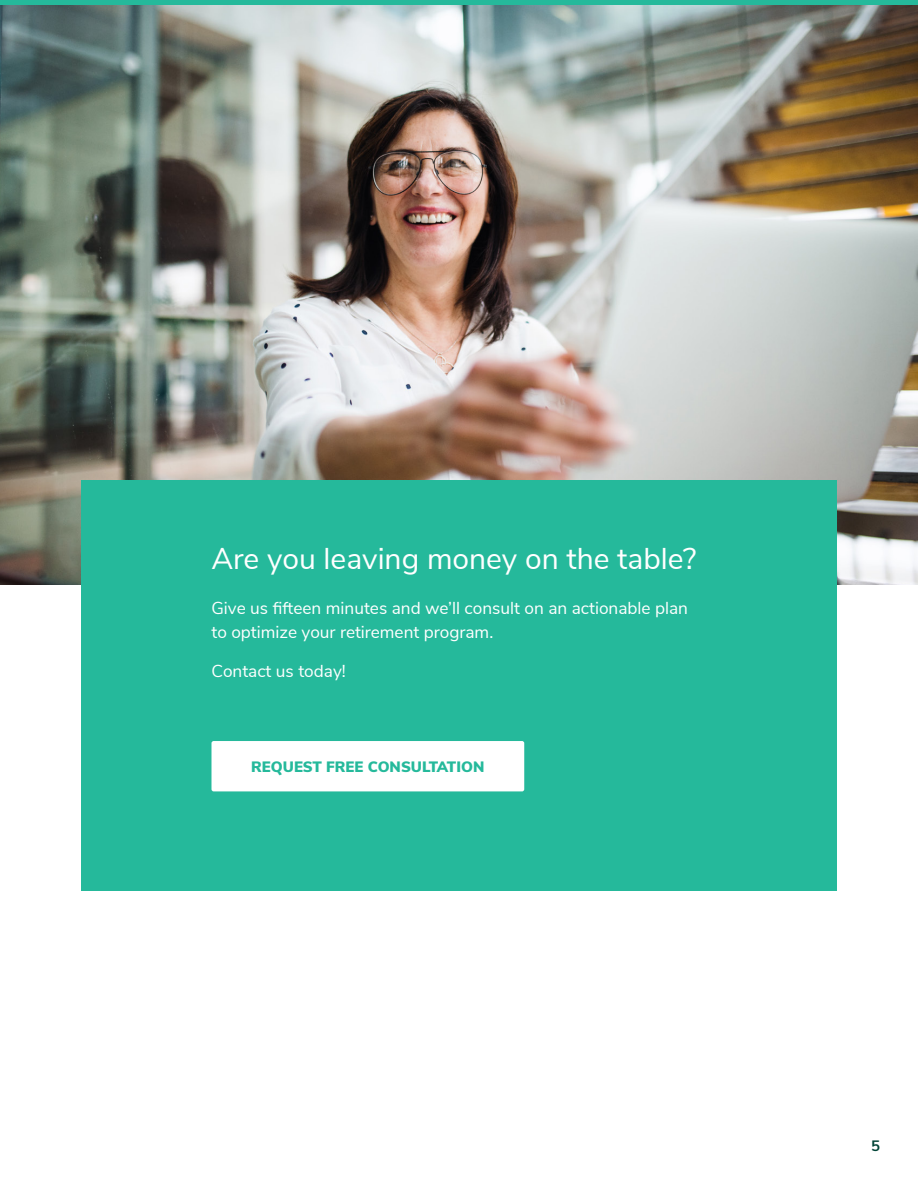
<style>
.page{position:relative;width:918px;height:1188px;background:#fff}
.page>*{position:absolute;margin:0;border:0;box-sizing:border-box;transform-origin:0 0}
.t1{font:30px "Nunito Sans";color:#fff}
.t2{font:17.25px/24.5px "Nunito Sans";color:#fff}
.t3{font:900 15px "Nunito Sans";color:#25b99b}
.t4{font:700 15px "Nunito Sans";color:#014336}
</style>
<div class="page">
<img style="left:0;top:4px;width:918px;height:581px">
<div style="left:81px;top:481px;width:756px;height:410px;background:#25b99b"></div>
<div style="left:212px;top:741px;width:312px;height:50px;background:#fff;border-radius:2px"></div>
<hr style="left:0;top:0;width:918px;height:4px;background:#25b99b">
<h1 class="t1" style="left:212px;top:536px;width:487px">Are you leaving money on the table?</h1>
<p class="t2" style="left:212px;top:595px;width:478px">Give us fifteen minutes and we’ll consult on an actionable plan to optimize your retirement program.</p>
<p class="t2" style="left:212px;top:658px;width:136px">Contact us today!</p>
<p class="t3" style="left:251px;top:756px;width:235px">REQUEST FREE CONSULTATION</p>
<p class="t4" style="left:871px;top:1135px;width:10px">5</p>
</div>
